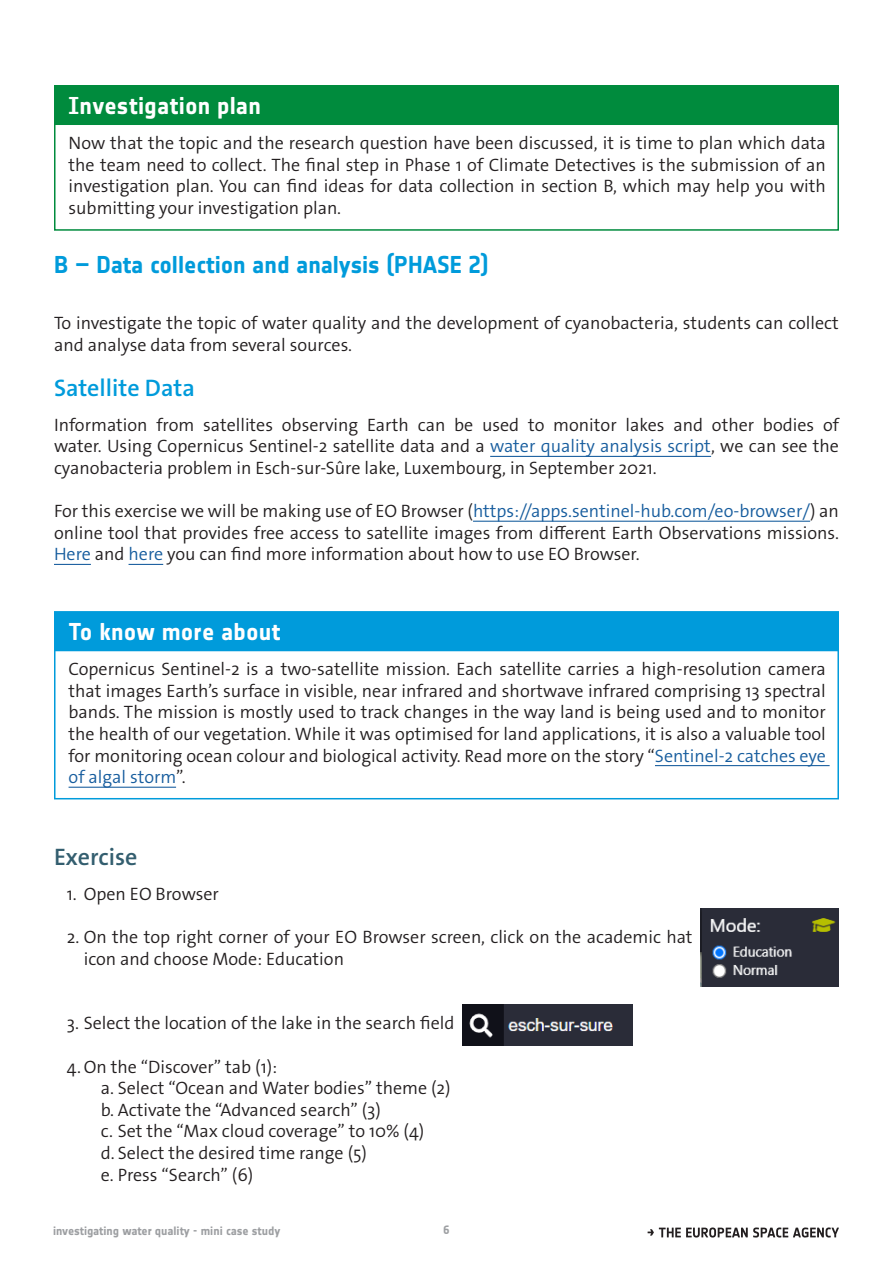
<style>
.page{position:relative;width:893px;height:1263px;background:#fff}
.page>*{position:absolute;margin:0;border:0;box-sizing:border-box;transform-origin:0 0}
.Activity_title{font:700 24px "Notes Esa";letter-spacing:-.005em;color:#009bdb}
.t1{font:700 24px "Notes Esa";letter-spacing:.005em;color:#fff}
.Sub-title{font:600 24px "The Sans Os F";color:#009bdb}
.Sub-title-2{font:600 24px "The Sans Os F";color:#335e6f}
.Text{font:300 18px/21.6px "The Sans Os F";color:#231f20;text-align:justify}
.t2{font:700 12px "Notes Esa";letter-spacing:-.005em;color:#9d9fa2}
.t3{font:12px "Notes Style Bold Tf";color:#9d9fa2}
.s1{color:#175d9e}
</style>
<div class="page">
<svg style="left:648px;top:1227px;width:191px;height:10px"></svg>
<div style="left:54px;top:85px;width:785px;height:146px;border:2px solid #008b3d"></div>
<div style="left:54px;top:85px;width:785px;height:40px;background:#008b3d"></div>
<hr style="left:490px;top:456px;width:221px;height:1px;background:#175d9e">
<hr style="left:473px;top:521px;width:337px;height:1px;background:#175d9e">
<hr style="left:54px;top:564px;width:37px;height:1px;background:#175d9e">
<hr style="left:129px;top:564px;width:34px;height:1px;background:#175d9e">
<div style="left:54px;top:611px;width:785px;height:188px;border:2px solid #009bdb"></div>
<div style="left:54px;top:611px;width:785px;height:40px;background:#009bdb;border:2px solid #009bdb"></div>
<hr style="left:655px;top:765px;width:175px;height:1px;background:#175d9e">
<hr style="left:69px;top:787px;width:107px;height:1px;background:#175d9e">
<img style="left:701px;top:908px;width:138px;height:78px">
<img style="left:463px;top:1004px;width:169px;height:41px">
<p class="t1" style="left:69px;top:92px;width:194px">Investigation plan</p>
<p class="Text" style="left:69px;top:132px;width:759px">Now that the topic and the research question have been discussed, it is time to plan which data the team need to collect. The final step in Phase 1 of Climate Detectives is the submission of an investigation plan. You can find ideas for data collection in section B, which may help you with submitting your investigation plan.</p>
<p class="Activity_title" style="left:54px;top:251px;width:436px">B – Data collection and analysis (PHASE 2)</p>
<p class="Text" style="left:54px;top:312px;width:786px">To investigate the topic of water quality and the development of cyanobacteria, students can collect and analyse data from several sources.</p>
<p class="Sub-title" style="left:54px;top:373px;width:142px">Satellite Data</p>
<p class="Text" style="left:54px;top:414px;width:786px">Information from satellites observing Earth can be used to monitor lakes and other bodies of water. Using Copernicus Sentinel-2 satellite data and a <span class="s1">water quality analysis script</span>, we can see the cyanobacteria problem in Esch-sur-Sûre lake, Luxembourg, in September 2021.</p>
<p class="Text" style="left:54px;top:500px;width:786px">For this exercise we will be making use of EO Browser (<span class="s1">https://apps.sentinel-hub.com/eo-browser/</span>) an online tool that provides free access to satellite images from different Earth Observations missions.<br><span class="s1">Here</span> and <span class="s1">here</span> you can find more information about how to use EO Browser.</p>
<p class="t1" style="left:69px;top:618px;width:213px">To know more about</p>
<p class="Text" style="left:69px;top:658px;width:759px">Copernicus Sentinel-2 is a two-satellite mission. Each satellite carries a high-resolution camera that images Earth’s surface in visible, near infrared and shortwave infrared comprising 13 spectral bands. The mission is mostly used to track changes in the way land is being used and to monitor the health of our vegetation. While it was optimised for land applications, it is also a valuable tool for monitoring ocean colour and biological activity. Read more on the story “<span class="s1">Sentinel-2 catches eye of algal storm</span>”.</p>
<p class="Sub-title-2" style="left:54px;top:842px;width:85px">Exercise</p>
<p class="Text" style="left:67px;top:883px;width:154px">1. Open EO Browser</p>
<p class="Text" style="left:84px;top:926px;width:610px;text-indent:-17px">2. On the top right corner of your EO Browser screen, click on the academic hat icon and choose Mode: Education</p>
<p class="Text" style="left:67px;top:1013px;width:389px">3. Select the location of the lake in the search field</p>
<p class="Text" style="left:67px;top:1056px;width:212px">4. On the “Discover” tab (1):</p>
<p class="Text" style="left:101px;top:1077px;width:351px">a. Select “Ocean and Water bodies” theme (2)</p>
<p class="Text" style="left:101px;top:1099px;width:282px">b. Activate the “Advanced search” (3)</p>
<p class="Text" style="left:101px;top:1121px;width:325px">c. Set the “Max cloud coverage” to 10% (4)</p>
<p class="Text" style="left:101px;top:1142px;width:268px">d. Select the desired time range (5)</p>
<p class="Text" style="left:101px;top:1164px;width:154px">e. Press “Search” (6)</p>
<p class="t2" style="left:53px;top:1224px;width:229px">investigating water quality - mini case study</p>
<p class="t3" style="left:443px;top:1223px;width:7px">6</p>
</div>
